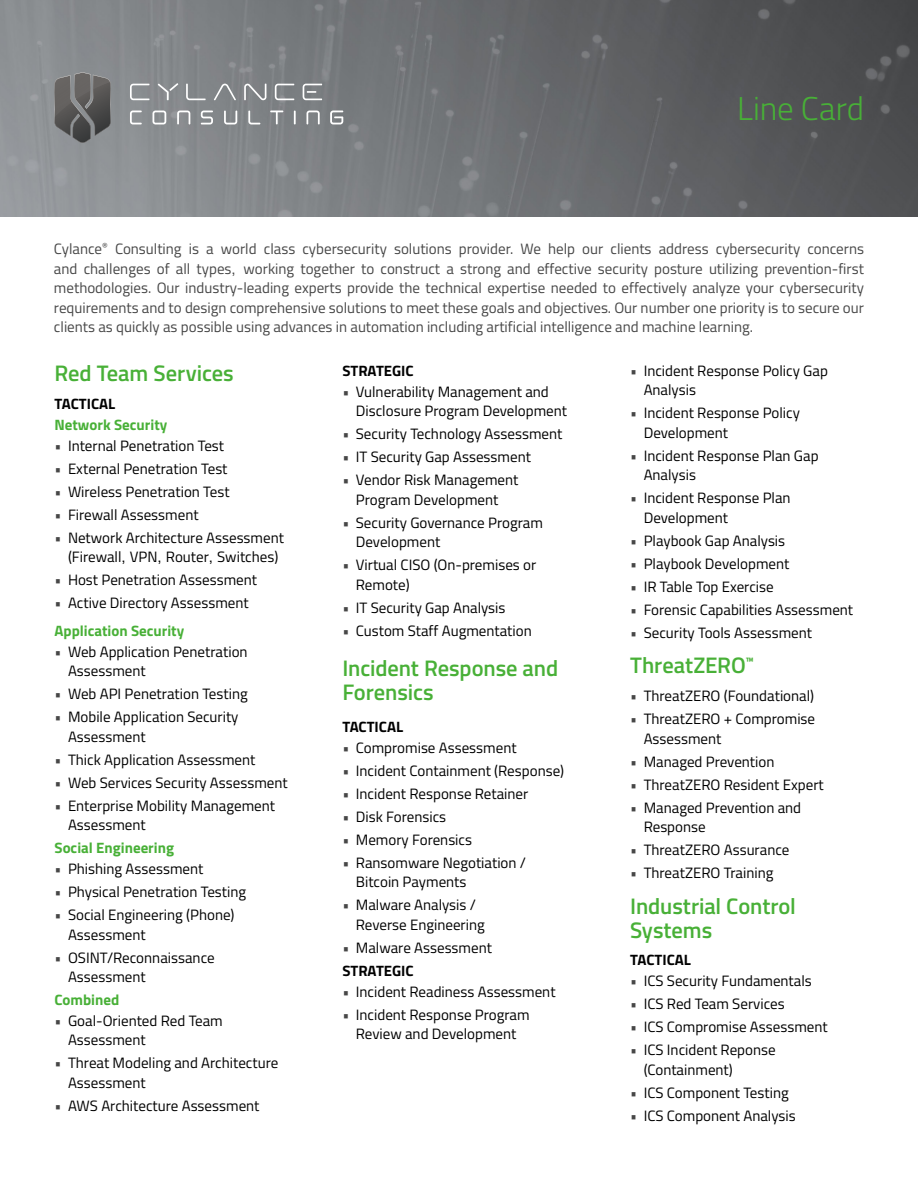
<style>
.page{position:relative;width:918px;height:1188px;background:#fff}
.page>*{position:absolute;margin:0;border:0;box-sizing:border-box;transform-origin:0 0}
.t1{font:300 33px "Titillium";color:#48b037}
.t2{font:600 22.5px/24px "Titillium";letter-spacing:-.005em;color:#48b037}
.t3{font:15px/19.5px "Titillium";color:#000}
.t4{font:15px/19.5px "Titillium";color:#474747;text-align:justify}
.t5{font:700 15px "Titillium";color:#48b037}
.t6{font:700 15px "Titillium";color:#000}
.s1{font-family:"Arial"}
.s2{color:#474747}
.s3{font-weight:700;color:#48b037}
.s4{font-weight:700}
</style>
<div class="page">
<img style="left:0;top:0;width:918px;height:216px">
<svg style="left:244px;top:84px;width:22px;height:16px"></svg>
<svg style="left:130px;top:84px;width:19px;height:16px"></svg>
<svg style="left:186px;top:84px;width:20px;height:16px"></svg>
<svg style="left:275px;top:84px;width:19px;height:16px"></svg>
<svg style="left:303px;top:84px;width:19px;height:16px"></svg>
<svg style="left:158px;top:83px;width:20px;height:17px"></svg>
<svg style="left:214px;top:84px;width:22px;height:16px"></svg>
<svg style="left:130px;top:111px;width:12px;height:13px"></svg>
<svg style="left:153px;top:111px;width:13px;height:13px"></svg>
<svg style="left:177px;top:111px;width:13px;height:13px"></svg>
<svg style="left:201px;top:111px;width:12px;height:13px"></svg>
<svg style="left:224px;top:111px;width:13px;height:13px"></svg>
<svg style="left:248px;top:111px;width:12px;height:13px"></svg>
<svg style="left:270px;top:111px;width:13px;height:13px"></svg>
<svg style="left:294px;top:111px;width:2px;height:13px"></svg>
<svg style="left:307px;top:111px;width:13px;height:13px"></svg>
<svg style="left:330px;top:111px;width:13px;height:13px"></svg>
<svg style="left:55px;top:72px;width:56px;height:71px;background:#676767"></svg>
<h1 class="t1" style="left:737px;top:85px;width:128px">Line Card</h1>
<p class="t4" style="left:54px;top:239px;width:812px">Cylance<sup>®</sup> Consulting is a world class cybersecurity solutions provider. We help our clients address cybersecurity concerns and challenges of all types<span class="s1">,</span> working together to construct a strong and effective security posture utilizing prevention-first methodologies. Our industry-leading experts provide the technical expertise needed to effectively analyze your cybersecurity requirements and to design comprehensive solutions to meet these goals and objectives. Our number one priority is to secure our clients as quickly as possible using advances in automation including artificial intelligence and machine learning.</p>
<h2 class="t2" style="left:55px;top:360px;width:181px">Red Team Services</h2>
<p class="t6" style="left:55px;top:392px;width:62px">TACTICAL</p>
<p class="t5" style="left:55px;top:413px;width:114px">Network Security</p>
<p class="t3" style="left:55px;top:435px;width:171px"><span class="s2">•</span> Internal Penetration Test</p>
<p class="t3" style="left:55px;top:458px;width:175px"><span class="s2">•</span> External Penetration Test</p>
<p class="t3" style="left:55px;top:481px;width:177px"><span class="s2">•</span> Wireless Penetration Test</p>
<p class="t3" style="left:55px;top:504px;width:146px"><span class="s2">•</span> Firewall Assessment</p>
<p class="t3" style="left:55px;top:527px;width:231px;text-align:center"><span class="s2">•</span> Network Architecture Assessment (Firewall<span class="s1">,</span> VPN<span class="s1">,</span> Router<span class="s1">,</span> Switches)</p>
<p class="t3" style="left:55px;top:569px;width:204px"><span class="s2">•</span> Host Penetration Assessment</p>
<p class="t3" style="left:55px;top:588px;width:196px;line-height:27.6px"><span class="s2">•</span> Active Directory Assessment<br><span class="s3">Application Security</span></p>
<p class="t3" style="left:68px;top:641px;width:181px;text-indent:-14px"><span class="s2">•</span> Web Application Penetration<br>Assessment</p>
<p class="t3" style="left:55px;top:683px;width:195px"><span class="s2">•</span> Web API Penetration Testing</p>
<p class="t3" style="left:68px;top:706px;width:172px;text-indent:-14px"><span class="s2">•</span> Mobile Application Security<br>Assessment</p>
<p class="t3" style="left:55px;top:749px;width:202px"><span class="s2">•</span> Thick Application Assessment</p>
<p class="t3" style="left:55px;top:772px;width:235px"><span class="s2">•</span> Web Services Security Assessment</p>
<p class="t3" style="left:68px;top:795px;width:209px;text-indent:-14px"><span class="s2">•</span> Enterprise Mobility Management<br>Assessment</p>
<p class="t5" style="left:55px;top:837px;width:121px">Social Engineering</p>
<p class="t3" style="left:55px;top:858px;width:150px"><span class="s2">•</span> Phishing Assessment</p>
<p class="t3" style="left:55px;top:881px;width:193px"><span class="s2">•</span> Physical Penetration Testing</p>
<p class="t3" style="left:68px;top:904px;width:168px;text-indent:-14px"><span class="s2">•</span> Social Engineering (Phone)<br>Assessment</p>
<p class="t3" style="left:68px;top:947px;width:148px;text-indent:-14px"><span class="s2">•</span> OSINT/Reconnaissance<br>Assessment</p>
<p class="t5" style="left:55px;top:988px;width:66px">Combined</p>
<p class="t3" style="left:68px;top:1010px;width:156px;text-indent:-14px"><span class="s2">•</span> Goal-Oriented Red Team<br>Assessment</p>
<p class="t3" style="left:68px;top:1053px;width:212px;text-indent:-14px"><span class="s2">•</span> Threat Modeling and Architecture<br>Assessment</p>
<p class="t3" style="left:55px;top:1095px;width:207px"><span class="s2">•</span> AWS Architecture Assessment</p>
<p class="t6" style="left:342px;top:359px;width:73px">STRATEGIC</p>
<p class="t3" style="left:356px;top:381px;width:213px;text-indent:-14px"><span class="s2">•</span> Vulnerability Management and<br>Disclosure Program Development</p>
<p class="t3" style="left:342px;top:423px;width:222px"><span class="s2">•</span> Security Technology Assessment</p>
<p class="t3" style="left:342px;top:446px;width:190px"><span class="s2">•</span> IT Security Gap Assessment</p>
<p class="t3" style="left:342px;top:469px;width:178px;text-align:center"><span class="s2">•</span> Vendor Risk Management<br>Program Development</p>
<p class="t3" style="left:356px;top:512px;width:189px;text-indent:-14px"><span class="s2">•</span> Security Governance Program<br>Development</p>
<p class="t3" style="left:356px;top:554px;width:182px;text-indent:-14px"><span class="s2">•</span> Virtual CISO (On-premises or<br>Remote)</p>
<p class="t3" style="left:342px;top:597px;width:165px"><span class="s2">•</span> IT Security Gap Analysis</p>
<p class="t3" style="left:342px;top:620px;width:191px"><span class="s2">•</span> Custom Staff Augmentation</p>
<h2 class="t2" style="left:342px;top:655px;width:217px">Incident Response and<br>Forensics</h2>
<p class="t6" style="left:342px;top:715px;width:62px">TACTICAL</p>
<p class="t3" style="left:342px;top:737px;width:176px"><span class="s2">•</span> Compromise Assessment</p>
<p class="t3" style="left:342px;top:760px;width:223px"><span class="s2">•</span> Incident Containment (Response)</p>
<p class="t3" style="left:342px;top:783px;width:188px"><span class="s2">•</span> Incident Response Retainer</p>
<p class="t3" style="left:342px;top:806px;width:105px"><span class="s2">•</span> Disk Forensics</p>
<p class="t3" style="left:342px;top:829px;width:131px"><span class="s2">•</span> Memory Forensics</p>
<p class="t3" style="left:356px;top:852px;width:172px;text-indent:-14px"><span class="s2">•</span> Ransomware Negotiation /<br>Bitcoin Payments</p>
<p class="t3" style="left:356px;top:895px;width:131px;text-indent:-14px"><span class="s2">•</span> Malware Analysis /<br>Reverse Engineering</p>
<p class="t3" style="left:342px;top:935px;width:151px;line-height:23px"><span class="s2">•</span> Malware Assessment<br><span class="s4">STRATEGIC</span></p>
<p class="t3" style="left:342px;top:981px;width:215px"><span class="s2">•</span> Incident Readiness Assessment</p>
<p class="t3" style="left:342px;top:1004px;width:189px;text-align:center"><span class="s2">•</span> Incident Response Program<br>Review and Development</p>
<p class="t3" style="left:644px;top:360px;width:186px;text-indent:-13px"><span class="s2">•</span> Incident Response Policy Gap<br>Analysis</p>
<p class="t3" style="left:644px;top:403px;width:158px;text-indent:-13px"><span class="s2">•</span> Incident Response Policy<br>Development</p>
<p class="t3" style="left:644px;top:445px;width:176px;text-indent:-13px"><span class="s2">•</span> Incident Response Plan Gap<br>Analysis</p>
<p class="t3" style="left:644px;top:488px;width:148px;text-indent:-13px"><span class="s2">•</span> Incident Response Plan<br>Development</p>
<p class="t3" style="left:630px;top:530px;width:157px"><span class="s2">•</span> Playbook Gap Analysis</p>
<p class="t3" style="left:630px;top:553px;width:161px"><span class="s2">•</span> Playbook Development</p>
<p class="t3" style="left:630px;top:576px;width:145px"><span class="s2">•</span> IR Table Top Exercise</p>
<p class="t3" style="left:630px;top:599px;width:225px"><span class="s2">•</span> Forensic Capabilities Assessment</p>
<p class="t3" style="left:630px;top:622px;width:183px"><span class="s2">•</span> Security Tools Assessment</p>
<h2 class="t2" style="left:630px;top:652px;width:125px">ThreatZERO<sup>™</sup></h2>
<p class="t3" style="left:630px;top:685px;width:186px"><span class="s2">•</span> ThreatZERO (Foundational)</p>
<p class="t3" style="left:644px;top:708px;width:173px;text-indent:-14px"><span class="s2">•</span> ThreatZERO + Compromise<br>Assessment</p>
<p class="t3" style="left:630px;top:751px;width:146px"><span class="s2">•</span> Managed Prevention</p>
<p class="t3" style="left:630px;top:774px;width:195px"><span class="s2">•</span> ThreatZERO Resident Expert</p>
<p class="t3" style="left:644px;top:797px;width:159px;text-indent:-14px"><span class="s2">•</span> Managed Prevention and<br>Response</p>
<p class="t3" style="left:630px;top:839px;width:161px"><span class="s2">•</span> ThreatZERO Assurance</p>
<p class="t3" style="left:630px;top:862px;width:145px"><span class="s2">•</span> ThreatZERO Training</p>
<h2 class="t2" style="left:630px;top:893px;width:167px">Industrial Control<br>Systems</h2>
<p class="t6" style="left:630px;top:949px;width:62px">TACTICAL</p>
<p class="t3" style="left:630px;top:970px;width:183px"><span class="s2">•</span> ICS Security Fundamentals</p>
<p class="t3" style="left:630px;top:993px;width:156px"><span class="s2">•</span> ICS Red Team Services</p>
<p class="t3" style="left:630px;top:1016px;width:199px"><span class="s2">•</span> ICS Compromise Assessment</p>
<p class="t3" style="left:644px;top:1039px;width:134px;text-indent:-14px"><span class="s2">•</span> ICS Incident Reponse (Containment)</p>
<p class="t3" style="left:630px;top:1082px;width:160px"><span class="s2">•</span> ICS Component Testing</p>
<p class="t3" style="left:630px;top:1105px;width:167px"><span class="s2">•</span> ICS Component Analysis</p>
</div>
